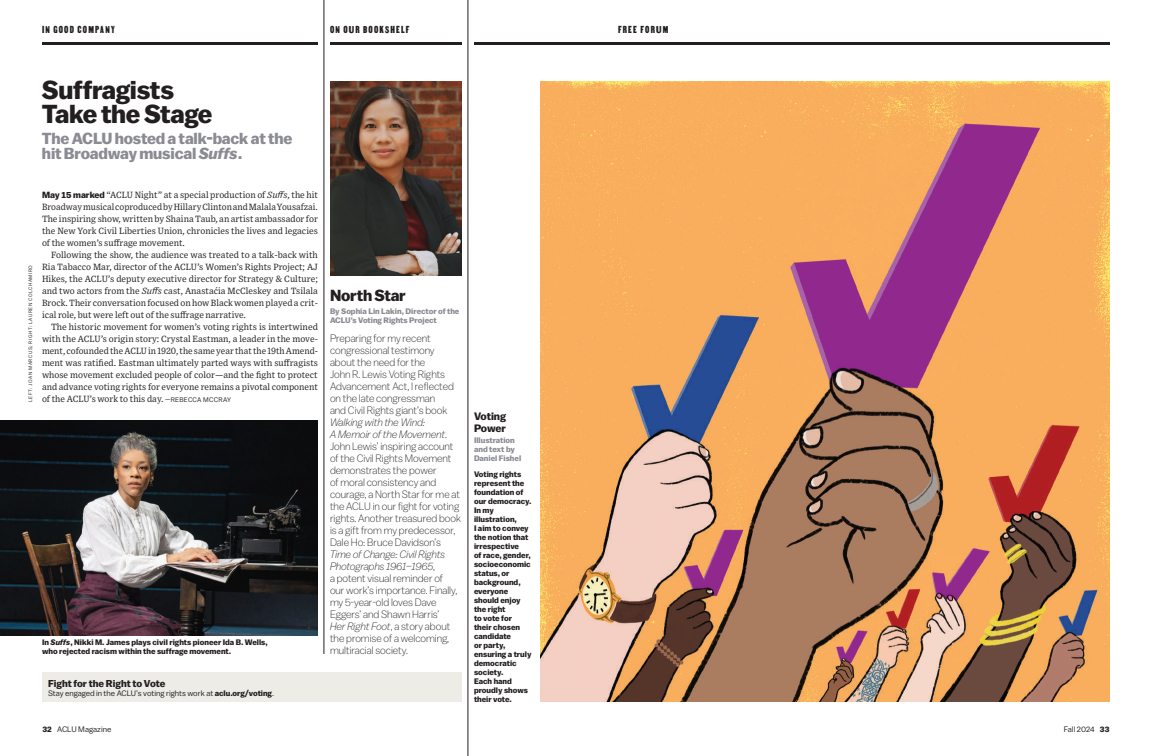
<style>
.page{position:relative;width:1152px;height:756px;background:#fff}
.page>*{position:absolute;margin:0;border:0;box-sizing:border-box;transform-origin:0 0}
.t1{font:700 26px/24px "Balto";letter-spacing:-.01em;color:#231f20}
.t2{font:700 16px/15px "Balto";letter-spacing:-.01em;color:#8a8b93}
.t3{font:700 16px "Balto";letter-spacing:-.01em;color:#231f20}
.t4{font:12px "MARTIN";letter-spacing:.1em;color:#231f20}
.t5{font:300 10.8px/12px "Balto";color:#231f20}
.t6{font:700 10.8px/12px "Balto";letter-spacing:-.015em;color:#231f20}
.t7{font:700 10px "Balto";color:#231f20}
.t8{font:9px/12px "Exchange";color:#231f20;text-align:justify}
.t9{font:700 8px/9px "Balto";color:#231f20}
.t10{font:700 8px/9px "Balto";color:#8a8b93}
.t11{font:8px "Balto";color:#231f20}
.t12{font:5px "Balto";letter-spacing:.105em;color:#231f20}
.s1{font-style:italic}
.s2{font-family:"Balto";font-weight:700}
.s3{font-family:"Balto";font-size:6.8px}
.s4{font-weight:700}
</style>
<div class="page">
<hr style="left:468px;top:0;width:1px;height:756px;background:#231f20">
<hr style="left:330px;top:42px;width:132px;height:3px;background:#231f20">
<hr style="left:42px;top:42px;width:276px;height:3px;background:#231f20">
<hr style="left:474px;top:42px;width:636px;height:3px;background:#231f20">
<hr style="left:324px;top:0;width:1px;height:654px;background:#231f20">
<div style="left:42px;top:672px;width:420px;height:30px;background:#edece7"></div>
<img style="left:0;top:420px;width:318px;height:216px">
<img style="left:330px;top:81px;width:132px;height:194px">
<img style="left:540px;top:81px;width:570px;height:621px">
<h3 class="t4" style="left:42px;top:22px;width:74px">IN GOOD COMPANY</h3>
<h3 class="t4" style="left:330px;top:22px;width:81px">ON OUR BOOKSHELF</h3>
<h3 class="t4" style="left:618px;top:22px;width:52px">FREE FORUM</h3>
<h1 class="t1" style="left:42px;top:78px;width:172px">Suffragists<br>Take the Stage</h1>
<h2 class="t2" style="left:42px;top:131px;width:252px">The ACLU hosted a talk-back at the hit Broadway musical <span class="s1">Suffs</span>.</h2>
<p class="t12" style="left:27px;top:402px;width:138px;rotate:-90deg">LEFT: JOAN MARCUS; RIGHT: LAUREN COLCHAMIRO</p>
<p class="t8" style="left:42px;top:188px;width:278px"><span class="s2">May 15 marked</span> “ACLU Night” at a special production of <span class="s1">Suffs</span>, the hit Broadway musical coproduced by Hillary Clinton and Malala Yousafzai.<br>The inspiring show, written by Shaina Taub, an artist ambassador for the New York Civil Liberties Union, chronicles the lives and legacies of the women’s suffrage movement.</p>
<p class="t8" style="left:42px;top:248px;width:278px;text-indent:9px">Following the show, the audience was treated to a talk-back with Ria Tabacco Mar, director of the ACLU’s Women’s Rights Project; AJ Hikes, the ACLU’s deputy executive director for Strategy &amp; Culture; and two actors from the <span class="s1">Suffs</span> cast, Anastaćia McCleskey and Tsilala Brock. Their conversation focused on how Black women played a crit&shy;ical role, but were left out of the suffrage narrative.</p>
<p class="t8" style="left:42px;top:320px;width:278px;text-indent:9px">The historic movement for women’s voting rights is intertwined with the ACLU’s origin story: Crystal Eastman, a leader in the move&shy;ment, cofounded the ACLU in 1920, the same year that the 19th Amend&shy;ment was ratified. Eastman ultimately parted ways with suffragists whose movement excluded people of color—and the fight to protect and advance voting rights for everyone remains a pivotal component of the ACLU’s work to this day. <span class="s3">—REBECCA MCCRAY</span></p>
<p class="t9" style="left:42px;top:638px;width:227px">In <span class="s1">Suffs</span>, Nikki M. James plays civil rights pioneer Ida B. Wells, who rejected racism within the suffrage movement.</p>
<p class="t7" style="left:48px;top:677px;width:119px">Fight for the Right to Vote</p>
<p class="t11" style="left:48px;top:688px;width:228px">Stay engaged in the ACLU’s voting rights work at <span class="s4">aclu.org/voting</span>.</p>
<h2 class="t3" style="left:330px;top:286px;width:77px">North Star</h2>
<p class="t10" style="left:330px;top:307px;width:131px">By Sophia Lin Lakin, Director of the<br>ACLU’s Voting Rights Project</p>
<p class="t5" style="left:330px;top:332px;width:125px">Preparing for my recent congressional testimony about the need for the<br>John R. Lewis Voting Rights<br>Advancement Act, I reflected on the late congressman and Civil Rights giant’s book</p>
<p class="t5" style="left:330px;top:416px;width:133px"><span class="s1">Walking with the Wind:<br>A Memoir of the Movement</span>.<br>John Lewis’ inspiring account of the Civil Rights Movement demonstrates the power<br>of moral consistency and courage, a North Star for me at the ACLU in our fight for voting rights. Another treasured book is a gift from my predecessor,<br>Dale Ho: Bruce Davidson’s</p>
<p class="t5" style="left:330px;top:548px;width:129px"><span class="s1">Time of Change: Civil Rights<br>Photographs 1961–1965</span>,<br>a potent visual reminder of our work’s importance. Finally, my 5-year-old loves Dave<br>Eggers’ and Shawn Harris’<br><span class="s1">Her Right Foot</span>, a story about the promise of a welcoming, multiracial society.</p>
<p class="t6" style="left:474px;top:410px;width:34px">Voting<br>Power</p>
<p class="t10" style="left:474px;top:436px;width:49px">Illustration and text by<br>Daniel Fishel</p>
<p class="t9" style="left:474px;top:470px;width:59px">Voting rights represent the foundation of our democracy.<br>In my illustration,<br>I aim to convey the notion that irrespective<br>of race, gender, socioeconomic status, or background, everyone should enjoy the right<br>to vote for their chosen candidate<br>or party, ensuring a truly democratic society.<br>Each hand proudly shows their vote.</p>
<p class="t11" style="left:42px;top:724px;width:71px"><span class="s4">32</span> ACLU Magazine</p>
<p class="t11" style="left:1064px;top:724px;width:47px">Fall 2024 <span class="s4">33</span></p>
</div>
